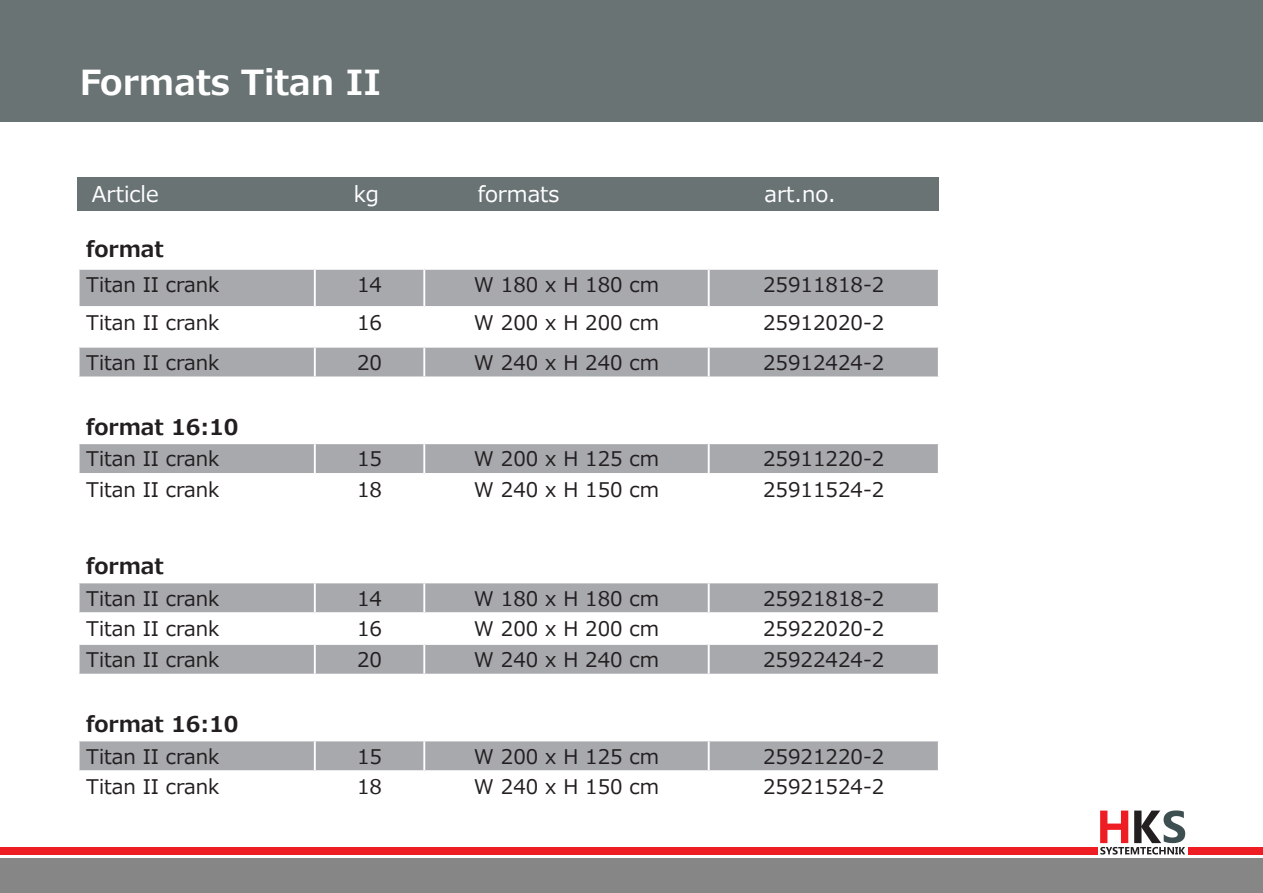
<style>
.page{position:relative;width:1263px;height:893px;background:#fff}
.page>*{position:absolute;margin:0;border:0;box-sizing:border-box;transform-origin:0 0}
.t1{font:700 34.5px "Meiryo UI";color:#fff}
.t2{font:700 21.75px "Meiryo";color:#231f20}
.t3{font:21.75px "Meiryo";color:#fff}
.t4{font:20.1px "Meiryo";color:#231f20}
</style>
<div class="page">
<div style="left:78px;top:177px;width:860px;height:33px;background:#697374"></div>
<div style="left:0;top:0;width:1263px;height:122px;background:#697374"></div>
<div style="left:0;top:858px;width:1263px;height:35px;background:#868686"></div>
<svg style="left:1100px;top:810px;width:85px;height:44px"></svg>
<div style="left:1188px;top:847px;width:75px;height:7px;background:#ee1d23"></div>
<div style="left:0;top:847px;width:1097px;height:7px;background:#ee1d23"></div>
<div style="left:80px;top:270px;width:858px;height:36px;background:#a8a9ad"></div>
<div style="left:80px;top:348px;width:858px;height:28px;background:#a8a9ad"></div>
<div style="left:80px;top:444px;width:858px;height:29px;background:#a8a9ad"></div>
<div style="left:80px;top:583px;width:858px;height:29px;background:#a8a9ad"></div>
<div style="left:80px;top:645px;width:858px;height:29px;background:#a8a9ad"></div>
<div style="left:80px;top:741px;width:858px;height:29px;background:#a8a9ad"></div>
<hr style="left:314px;top:270px;width:2px;height:36px;background:#fff">
<hr style="left:423px;top:270px;width:2px;height:36px;background:#fff">
<hr style="left:708px;top:270px;width:2px;height:36px;background:#fff">
<hr style="left:314px;top:348px;width:2px;height:28px;background:#fff">
<hr style="left:423px;top:348px;width:2px;height:28px;background:#fff">
<hr style="left:708px;top:348px;width:2px;height:28px;background:#fff">
<hr style="left:314px;top:444px;width:2px;height:29px;background:#fff">
<hr style="left:423px;top:444px;width:2px;height:29px;background:#fff">
<hr style="left:708px;top:444px;width:2px;height:29px;background:#fff">
<hr style="left:314px;top:583px;width:2px;height:29px;background:#fff">
<hr style="left:423px;top:583px;width:2px;height:29px;background:#fff">
<hr style="left:708px;top:583px;width:2px;height:29px;background:#fff">
<hr style="left:314px;top:645px;width:2px;height:29px;background:#fff">
<hr style="left:423px;top:645px;width:2px;height:29px;background:#fff">
<hr style="left:708px;top:645px;width:2px;height:29px;background:#fff">
<hr style="left:314px;top:741px;width:2px;height:29px;background:#fff">
<hr style="left:423px;top:741px;width:2px;height:29px;background:#fff">
<hr style="left:708px;top:741px;width:2px;height:29px;background:#fff">
<h1 class="t1" style="left:80px;top:59px;width:303px">Formats Titan II</h1>
<p class="t3" style="left:92px;top:179px;width:68px">Article</p>
<p class="t3" style="left:354px;top:179px;width:27px">kg</p>
<p class="t3" style="left:478px;top:179px;width:83px">formats</p>
<p class="t3" style="left:764px;top:179px;width:73px">art.no.</p>
<p class="t2" style="left:86px;top:234px;width:79px">format</p>
<p class="t4" style="left:86px;top:271px;width:135px">Titan II crank</p>
<p class="t4" style="left:357px;top:271px;width:27px">14</p>
<p class="t4" style="left:474px;top:271px;width:187px">W 180 x H 180 cm</p>
<p class="t4" style="left:763px;top:271px;width:123px">25911818-2</p>
<p class="t4" style="left:86px;top:309px;width:135px">Titan II crank</p>
<p class="t4" style="left:357px;top:309px;width:27px">16</p>
<p class="t4" style="left:474px;top:309px;width:187px">W 200 x H 200 cm</p>
<p class="t4" style="left:763px;top:309px;width:123px">25912020-2</p>
<p class="t4" style="left:86px;top:348px;width:135px">Titan II crank</p>
<p class="t4" style="left:357px;top:348px;width:27px">20</p>
<p class="t4" style="left:474px;top:348px;width:187px">W 240 x H 240 cm</p>
<p class="t4" style="left:763px;top:348px;width:123px">25912424-2</p>
<p class="t2" style="left:86px;top:412px;width:154px">format 16:10</p>
<p class="t4" style="left:86px;top:445px;width:135px">Titan II crank</p>
<p class="t4" style="left:357px;top:445px;width:27px">15</p>
<p class="t4" style="left:474px;top:445px;width:187px">W 200 x H 125 cm</p>
<p class="t4" style="left:763px;top:445px;width:123px">25911220-2</p>
<p class="t4" style="left:86px;top:476px;width:135px">Titan II crank</p>
<p class="t4" style="left:357px;top:476px;width:27px">18</p>
<p class="t4" style="left:474px;top:476px;width:187px">W 240 x H 150 cm</p>
<p class="t4" style="left:763px;top:476px;width:123px">25911524-2</p>
<p class="t2" style="left:86px;top:551px;width:79px">format</p>
<p class="t4" style="left:86px;top:584px;width:135px">Titan II crank</p>
<p class="t4" style="left:357px;top:584px;width:27px">14</p>
<p class="t4" style="left:474px;top:584px;width:187px">W 180 x H 180 cm</p>
<p class="t4" style="left:763px;top:584px;width:123px">25921818-2</p>
<p class="t4" style="left:86px;top:615px;width:135px">Titan II crank</p>
<p class="t4" style="left:357px;top:615px;width:27px">16</p>
<p class="t4" style="left:474px;top:615px;width:187px">W 200 x H 200 cm</p>
<p class="t4" style="left:763px;top:615px;width:123px">25922020-2</p>
<p class="t4" style="left:86px;top:646px;width:135px">Titan II crank</p>
<p class="t4" style="left:357px;top:646px;width:27px">20</p>
<p class="t4" style="left:474px;top:646px;width:187px">W 240 x H 240 cm</p>
<p class="t4" style="left:763px;top:646px;width:123px">25922424-2</p>
<p class="t2" style="left:86px;top:709px;width:154px">format 16:10</p>
<p class="t4" style="left:86px;top:742px;width:135px">Titan II crank</p>
<p class="t4" style="left:357px;top:742px;width:27px">15</p>
<p class="t4" style="left:474px;top:742px;width:187px">W 200 x H 125 cm</p>
<p class="t4" style="left:763px;top:742px;width:123px">25921220-2</p>
<p class="t4" style="left:86px;top:773px;width:135px">Titan II crank</p>
<p class="t4" style="left:357px;top:773px;width:27px">18</p>
<p class="t4" style="left:474px;top:773px;width:187px">W 240 x H 150 cm</p>
<p class="t4" style="left:763px;top:773px;width:123px">25921524-2</p>
</div>
